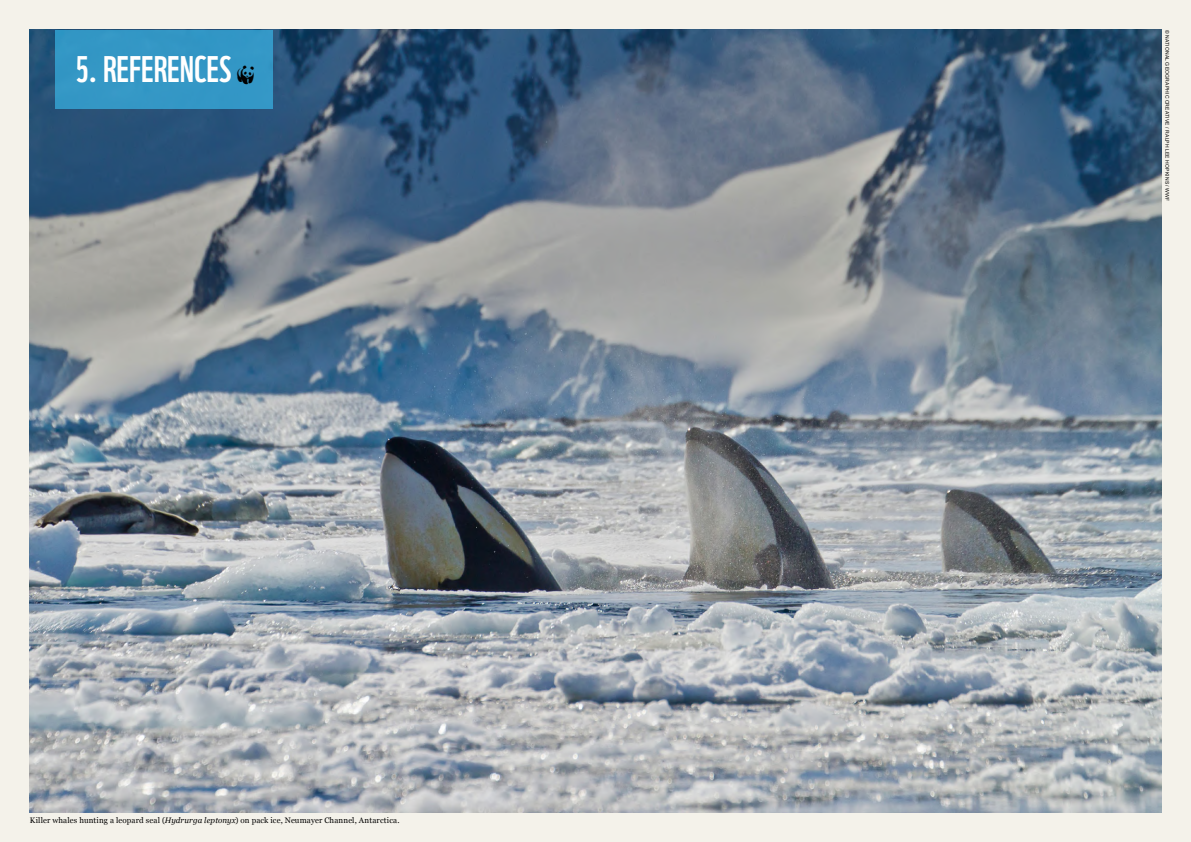
<style>
.page{position:relative;width:1191px;height:842px;background:#fff}
.page>*{position:absolute;margin:0;border:0;box-sizing:border-box;transform-origin:0 0}
.t1{font:36px "WWF";color:#fff}
.t2{font:8px "Georgia";letter-spacing:.02em;color:#000}
.t3{font:5px "Arial";letter-spacing:.035em;color:#000}
.s1{font-size:44px;color:#000}
.s2{font-style:italic}
</style>
<div class="page">
<div style="left:0;top:0;width:595px;height:842px;background:#f4f2ea"></div>
<div style="left:596px;top:0;width:595px;height:842px;background:#f4f2ea"></div>
<img style="left:30px;top:30px;width:1131px;height:782px">
<div style="left:56px;top:30px;width:217px;height:79px;background:#3397c5"></div>
<h1 class="t1" style="left:76px;top:40px;width:180px">5. REFERENCES<span class="s1">~</span></h1>
<p class="t2" style="left:30px;top:814px;width:371px">Killer whales hunting a leopard seal (<span class="s2">Hydrurga leptonyx</span>) on pack ice, Neumayer Channel, Antarctica.</p>
<p class="t3" style="left:1170px;top:30px;width:173px;rotate:90deg">© NATIONAL GEOGRAPHIC CREATIVE / RALPH LEE HOPKINS / WWF</p>
</div>
